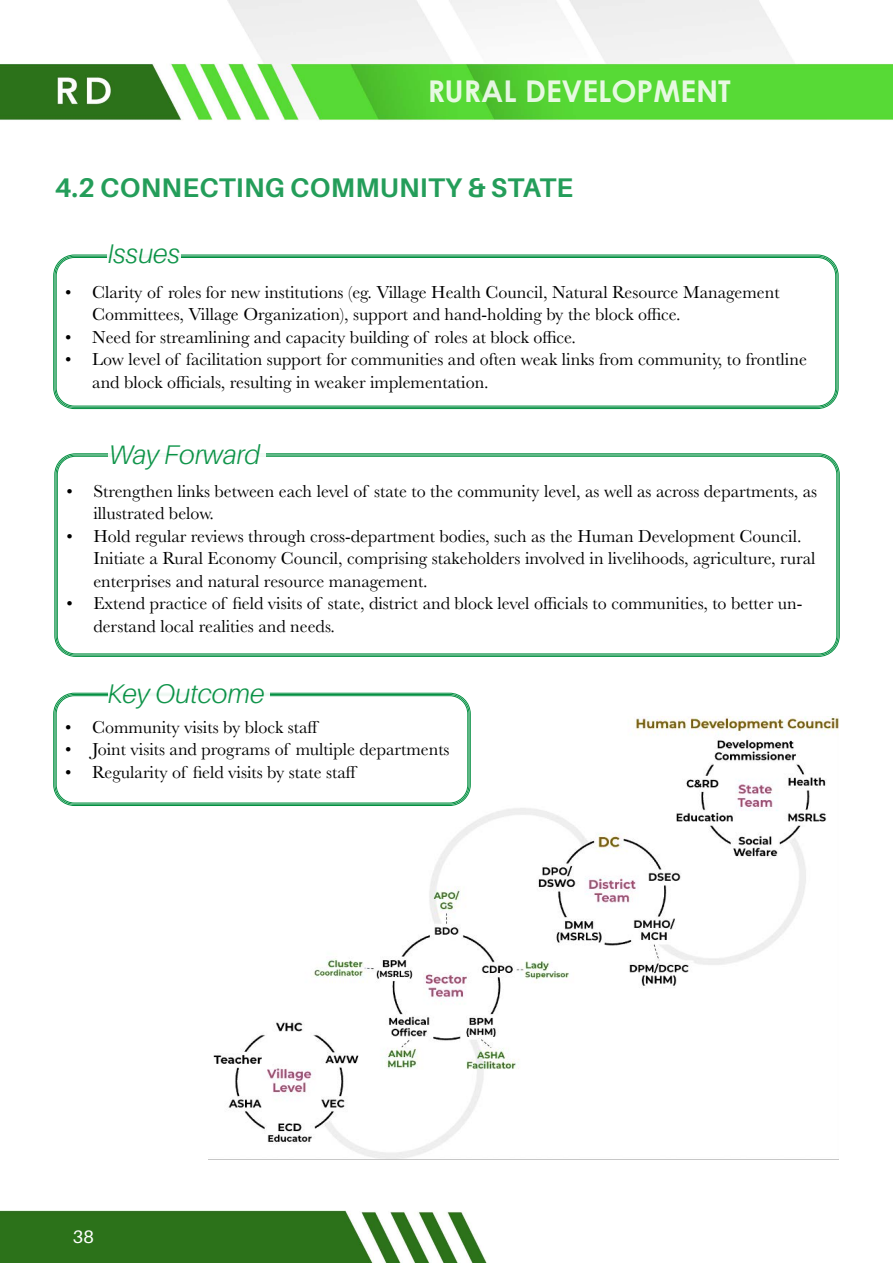
<style>
.page{position:relative;width:893px;height:1263px;background:#fff}
.page>*{position:absolute;margin:0;border:0;box-sizing:border-box;transform-origin:0 0}
.t1{font:700 30px "Century Gothic";color:#fff}
.t2{font:700 27px "Aileron";letter-spacing:.01em;color:#008e3f}
.t3{font:italic 300 27px "Aileron";color:#008e3f}
.t4{font:18px/22.5px "Baskerville";color:#000}
.t5{font:18px "Aileron";color:#fff}
</style>
<div class="page">
<img style="left:0;top:0;width:893px;height:1263px">
<img style="left:209px;top:717px;width:630px;height:443px">
<div style="left:55px;top:256px;width:782px;height:152px;border:1px solid #008e3f;border-radius:19px"></div>
<div style="left:56px;top:257px;width:780px;height:149px;border:1px solid #008e3f;border-radius:18px"></div>
<div style="left:57px;top:456px;width:780px;height:198px;border:1px solid #008e3f;border-radius:18px"></div>
<div style="left:53px;top:693px;width:417px;height:113px;border:1px solid #008e3f;border-radius:21px"></div>
<div style="left:56px;top:695px;width:412px;height:108px;border:1px solid #008e3f;border-radius:18px"></div>
<div style="left:108px;top:242px;width:73px;height:22px;background:#fff"></div>
<div style="left:109px;top:443px;width:157px;height:21px;background:#fff"></div>
<svg style="left:108px;top:682px;width:161px;height:22px"></svg>
<h1 class="t1" style="left:427px;top:69px;width:305px">RURAL DEVELOPMENT</h1>
<h2 class="t2" style="left:55px;top:173px;width:520px">4.2 CONNECTING COMMUNITY &amp; STATE</h2>
<h2 class="t3" style="left:108px;top:239px;width:74px">Issues</h2>
<p class="t4" style="left:92px;top:281px;width:689px;text-indent:-27px">• Clarity of roles for new institutions (eg. Village Health Council, Natural Resource Management<br>Committees, Village Organization), support and hand-holding by the block office.</p>
<p class="t4" style="left:65px;top:326px;width:512px">• Need for streamlining and capacity building of roles at block office.</p>
<p class="t4" style="left:92px;top:349px;width:716px;text-indent:-27px">• Low level of facilitation support for communities and often weak links from community, to frontline and block officials, resulting in weaker implementation.</p>
<h2 class="t3" style="left:109px;top:439px;width:153px">Way Forward</h2>
<p class="t4" style="left:93px;top:480px;width:725px;text-indent:-27px">• Strengthen links between each level of state to the community level, as well as across departments, as illustrated below.</p>
<p class="t4" style="left:93px;top:525px;width:723px;text-indent:-27px">• Hold regular reviews through cross-department bodies, such as the Human Development Council.<br>Initiate a Rural Economy Council, comprising stakeholders involved in livelihoods, agriculture, rural enterprises and natural resource management.</p>
<p class="t4" style="left:93px;top:592px;width:710px;text-indent:-27px">• Extend practice of field visits of state, district and block level officials to communities, to better un&shy;derstand local realities and needs.</p>
<h2 class="t3" style="left:108px;top:679px;width:158px">Key Outcome</h2>
<p class="t4" style="left:65px;top:716px;width:256px">• Community visits by block staff</p>
<p class="t4" style="left:65px;top:738px;width:386px">• Joint visits and programs of multiple departments</p>
<p class="t4" style="left:65px;top:761px;width:294px">• Regularity of field visits by state staff</p>
<p class="t5" style="left:73px;top:1227px;width:22px">38</p>
</div>
